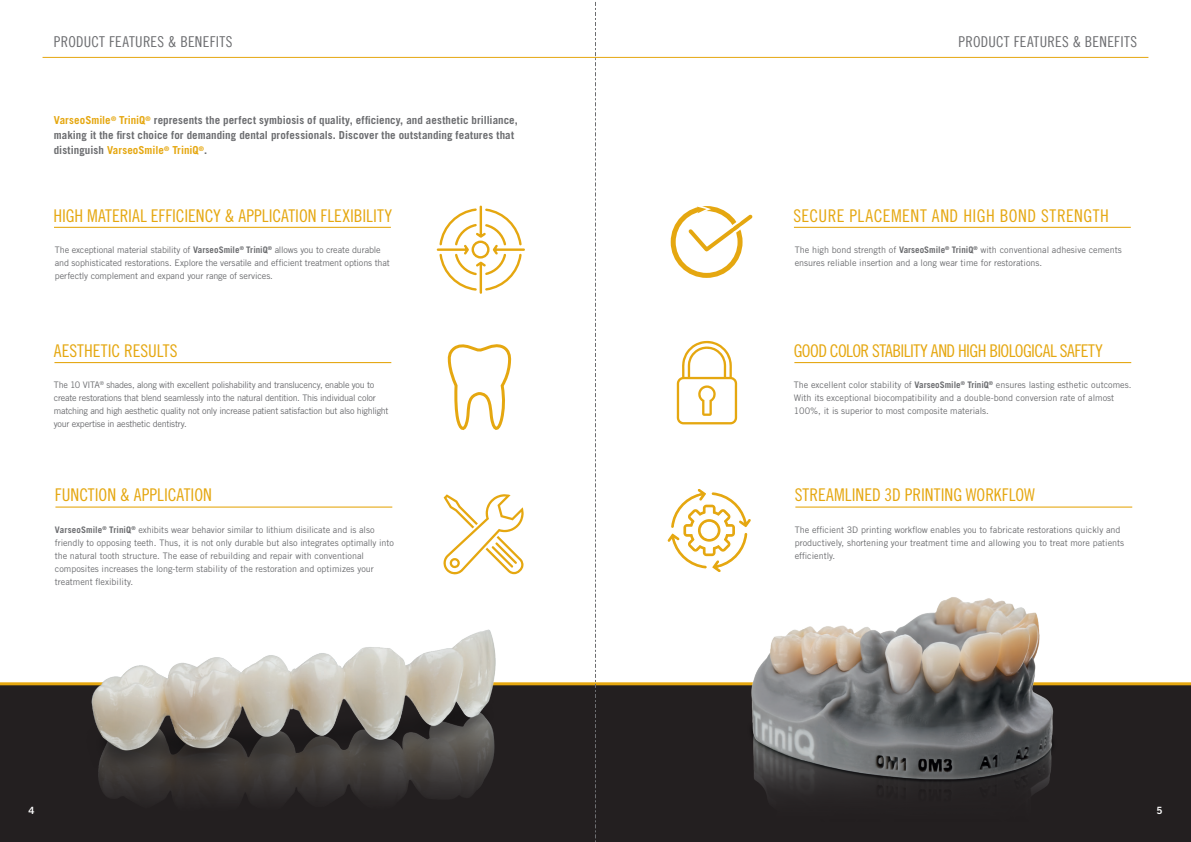
<style>
.page{position:relative;width:1191px;height:842px;background:#fff}
.page>*{position:absolute;margin:0;border:0;box-sizing:border-box;transform-origin:0 0}
.t1{font:17.5px "Trade Gothic LT Std Cn 18";color:#e5a710}
.t2{font:17.5px "Trade Gothic LT Std Cn 18";letter-spacing:-.03em;color:#e5a710}
.t3{font:17.5px "Trade Gothic LT Std Cn 18";letter-spacing:.03em;color:#e5a710}
.t4{font:15px "Trade Gothic LT Com Cn 18";letter-spacing:.02em;color:#6c6d70}
.t5{font:700 11px/15px "Trade Gothic LT Std";letter-spacing:.005em;color:#6c6d70}
.t6{font:10px "Trade Gothic LT Pro Bd 2";color:#fff}
.t7{font:9px/13px "Trade Gothic LT Std";color:#6c6d70}
.t8{font:9px/13px "Trade Gothic LT Std";letter-spacing:-.03em;color:#6c6d70}
.s1{color:#e5a710}
.s2{font-weight:700}
</style>
<div class="page">
<hr style="left:43px;top:57px;width:1105px;height:1px;background:#e5a710">
<div style="left:0;top:684px;width:1191px;height:158px;background:#231f20"></div>
<hr style="left:0;top:682px;width:1191px;height:3px;background:#e5a710">
<hr style="left:54px;top:362px;width:337px;height:1px;background:#e5a710">
<svg style="left:447px;top:344px;width:65px;height:86px"></svg>
<hr style="left:54px;top:227px;width:337px;height:1px;background:#e5a710">
<svg style="left:436px;top:205px;width:89px;height:89px"></svg>
<hr style="left:55px;top:506px;width:337px;height:2px;background:#e5a710">
<svg style="left:443px;top:494px;width:81px;height:80px"></svg>
<hr style="left:794px;top:227px;width:336px;height:1px;background:#e5a710">
<div style="left:670px;top:206px;width:72px;height:72px;border:5px solid #e5a710;border-radius:50%"></div>
<svg style="left:685px;top:206px;width:68px;height:49px"></svg>
<hr style="left:794px;top:362px;width:337px;height:1px;background:#e5a710">
<svg style="left:677px;top:341px;width:60px;height:83px"></svg>
<hr style="left:795px;top:506px;width:337px;height:2px;background:#e5a710">
<svg style="left:667px;top:489px;width:84px;height:83px"></svg>
<img style="left:85px;top:629px;width:418px;height:169px">
<img style="left:722px;top:571px;width:398px;height:227px">
<svg style="left:595px;top:2px;width:1px;height:840px"></svg>
<h2 class="t4" style="left:54px;top:33px;width:180px">PRODUCT FEATURES &amp; BENEFITS</h2>
<h2 class="t4" style="left:958px;top:33px;width:180px">PRODUCT FEATURES &amp; BENEFITS</h2>
<p class="t5" style="left:54px;top:113px;width:465px"><span class="s1">VarseoSmile</span><sup>®</sup> <span class="s1">TriniQ</span><sup>®</sup> represents the perfect symbiosis of quality, efficiency, and aesthetic brilliance, making it the first choice for demanding dental professionals. Discover the outstanding features that distinguish <span class="s1">VarseoSmile</span><sup>®</sup> <span class="s1">TriniQ</span><sup>®</sup>.</p>
<h1 class="t1" style="left:53px;top:205px;width:340px">HIGH MATERIAL EFFICIENCY &amp; APPLICATION FLEXIBILITY</h1>
<h1 class="t3" style="left:793px;top:205px;width:317px">SECURE PLACEMENT AND HIGH BOND STRENGTH</h1>
<p class="t7" style="left:55px;top:243px;width:336px">The exceptional material stability of <span class="s2">VarseoSmile</span><sup>®</sup> <span class="s2">TriniQ</span><sup>®</sup> allows you to create durable and sophisticated restorations. Explore the versatile and efficient treatment options that perfectly complement and expand your range of services.</p>
<p class="t7" style="left:795px;top:243px;width:328px">The high bond strength of <span class="s2">VarseoSmile</span><sup>®</sup> <span class="s2">TriniQ</span><sup>®</sup> with conventional adhesive cements ensures reliable insertion and a long wear time for restorations.</p>
<h1 class="t1" style="left:54px;top:340px;width:125px">AESTHETIC RESULTS</h1>
<h1 class="t2" style="left:794px;top:340px;width:311px">GOOD COLOR STABILITY AND HIGH BIOLOGICAL SAFETY</h1>
<p class="t8" style="left:54px;top:379px;width:336px">The 10 VITA<sup>®</sup> shades, along with excellent polishability and translucency, enable you to create restorations that blend seamlessly into the natural dentition. This individual color matching and high aesthetic quality not only increase patient satisfaction but also highlight your expertise in aesthetic dentistry.</p>
<p class="t7" style="left:794px;top:379px;width:339px">The excellent color stability of <span class="s2">VarseoSmile</span><sup>®</sup> <span class="s2">TriniQ</span><sup>®</sup> ensures lasting esthetic outcomes.<br>With its exceptional biocompatibility and a double-bond conversion rate of almost<br>100%, it is superior to most composite materials.</p>
<h1 class="t1" style="left:55px;top:485px;width:159px">FUNCTION &amp; APPLICATION</h1>
<h1 class="t1" style="left:795px;top:485px;width:241px">STREAMLINED 3D PRINTING WORKFLOW</h1>
<p class="t7" style="left:55px;top:523px;width:340px"><span class="s2">VarseoSmile</span><sup>®</sup> <span class="s2">TriniQ</span><sup>®</sup> exhibits wear behavior similar to lithium disilicate and is also friendly to opposing teeth. Thus, it is not only durable but also integrates optimally into the natural tooth structure. The ease of rebuilding and repair with conventional composites increases the long-term stability of the restoration and optimizes your treatment flexibility.</p>
<p class="t7" style="left:795px;top:523px;width:331px">The efficient 3D printing workflow enables you to fabricate restorations quickly and productively, shortening your treatment time and allowing you to treat more patients efficiently.</p>
<p class="t6" style="left:28px;top:804px;width:8px">4</p>
<p class="t6" style="left:1156px;top:804px;width:8px">5</p>
</div>
